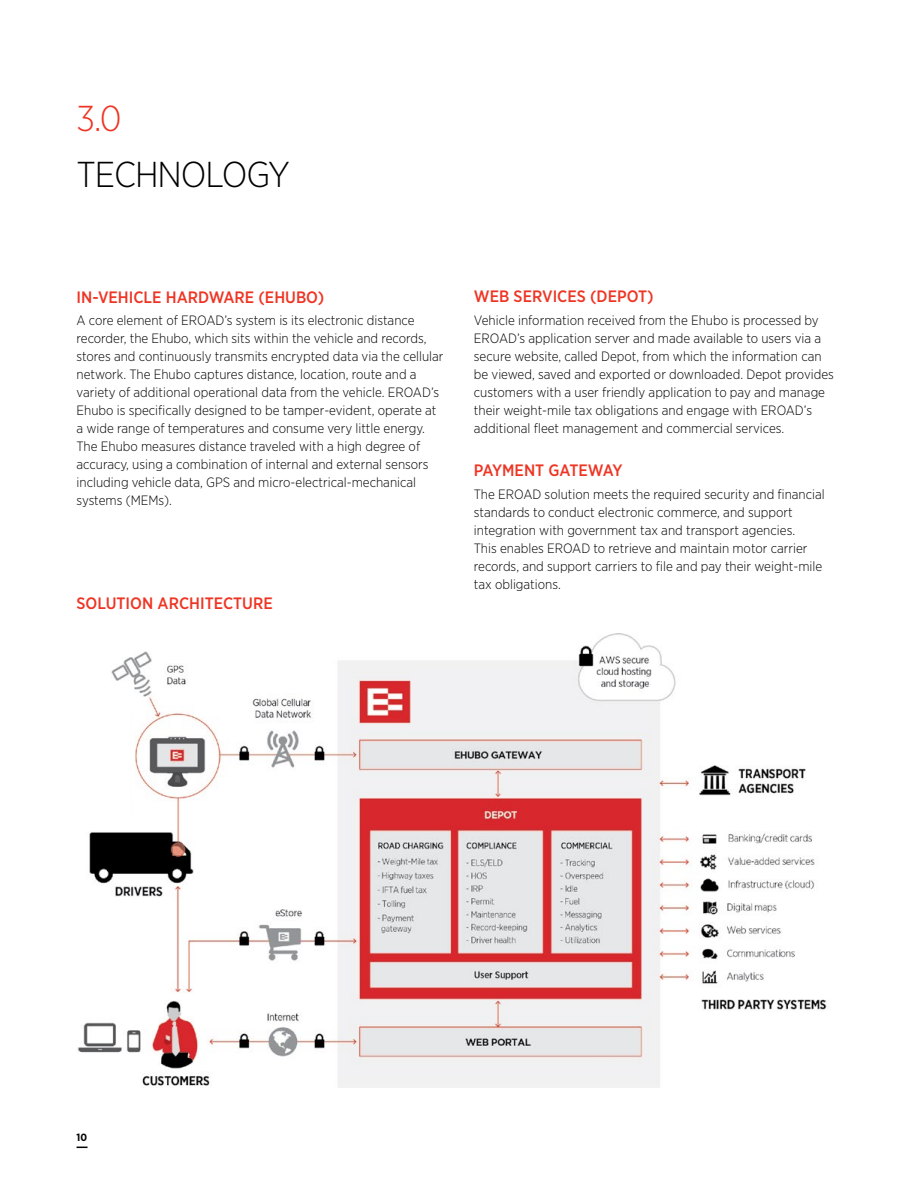
<style>
.page{position:relative;width:918px;height:1188px;background:#fff}
.page>*{position:absolute;margin:0;border:0;box-sizing:border-box;transform-origin:0 0}
.t1{font:300 36px "Gotham Narrow";letter-spacing:-.03em;color:#000}
.t2{font:300 36px "Gotham Narrow";color:#ee3524}
.t3{font:500 16.5px "Gotham Narrow";color:#ee3524}
.t4{font:300 13.5px/18px "Gotham Narrow";color:#000}
.t5{font:700 10.5px "Gotham Narrow";color:#000}
</style>
<div class="page">
<img style="left:78px;top:633px;width:749px;height:455px">
<div style="left:66px;top:697px;width:64px;height:131px;background:#fff"></div>
<h1 class="t2" style="left:77px;top:96px;width:47px">3.0</h1>
<h1 class="t1" style="left:77px;top:153px;width:215px">TECHNOLOGY</h1>
<p class="t3" style="left:77px;top:287px;width:249px">IN-VEHICLE HARDWARE (EHUBO)</p>
<p class="t4" style="left:77px;top:311px;width:369px">A core element of EROAD’s system is its electronic distance recorder, the Ehubo, which sits within the vehicle and records, stores and continuously transmits encrypted data via the cellular network. The Ehubo captures distance, location, route and a variety of additional operational data from the vehicle. EROAD’s Ehubo is specifically designed to be tamper-evident, operate at a wide range of temperatures and consume very little energy.<br>The Ehubo measures distance traveled with a high degree of accuracy, using a combination of internal and external sensors including vehicle data, GPS and micro-electrical-mechanical systems (MEMs).</p>
<p class="t3" style="left:77px;top:592px;width:198px">SOLUTION ARCHITECTURE</p>
<p class="t3" style="left:474px;top:286px;width:181px">WEB SERVICES (DEPOT)</p>
<p class="t4" style="left:474px;top:311px;width:362px">Vehicle information received from the Ehubo is processed by EROAD’s application server and made available to users via a secure website, called Depot, from which the information can be viewed, saved and exported or downloaded. Depot provides customers with a user friendly application to pay and manage their weight-mile tax obligations and engage with EROAD’s additional fleet management and commercial services.</p>
<p class="t3" style="left:474px;top:460px;width:150px">PAYMENT GATEWAY</p>
<p class="t4" style="left:474px;top:485px;width:352px">The EROAD solution meets the required security and financial standards to conduct electronic commerce, and support integration with government tax and transport agencies.<br>This enables EROAD to retrieve and maintain motor carrier records, and support carriers to file and pay their weight-mile tax obligations.</p>
<p class="t5" style="left:77px;top:1130px;width:12px">10</p>
</div>
